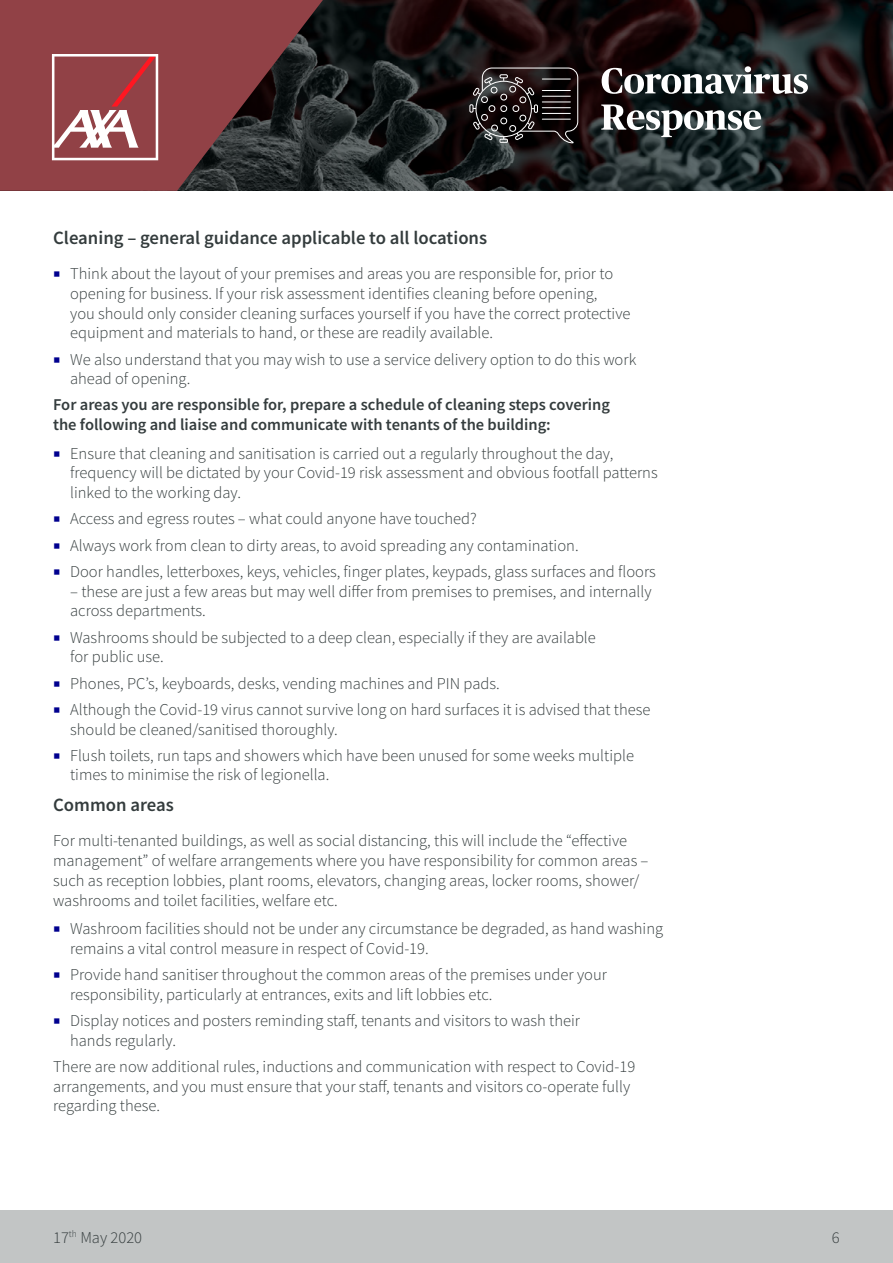
<style>
.page{position:relative;width:893px;height:1263px;background:#fff}
.page>*{position:absolute;margin:0;border:0;box-sizing:border-box;transform-origin:0 0}
._3_1_-_A4_-_SUB-HEAD{font:600 18.75px "Source Sans Pro";color:#343c3d}
._4_-_A4_-_COPY_-_11p{font:300 16.5px/19.8px "Source Sans Pro";color:#343c3d}
._4_-_A4_-_COPY_-_11p-2{font:600 16.5px/19.8px "Source Sans Pro";color:#343c3d}
.s1{color:#00008f}
</style>
<div class="page">
<div style="left:0;top:1210px;width:893px;height:53px;background:#c2c5c5"></div>
<img style="left:323px;top:0;width:570px;height:191px">
<svg style="left:0;top:0;width:323px;height:191px;fill:#914146"></svg>
<svg style="left:52px;top:54px;width:106px;height:106px"></svg>
<svg style="left:602px;top:66px;width:206px;height:28px"></svg>
<svg style="left:601px;top:105px;width:160px;height:32px"></svg>
<svg style="left:469px;top:67px;width:110px;height:77px"></svg>
<p class="_3_1_-_A4_-_SUB-HEAD" style="left:53px;top:226px;width:436px">Cleaning – general guidance applicable to all locations</p>
<p class="_4_-_A4_-_COPY_-_11p" style="left:70px;top:264px;width:562px;text-indent:-17px"><span class="s1">○</span> Think about the layout of your premises and areas you are responsible for, prior to opening for business. If your risk assessment identifies cleaning before opening,<br>you should only consider cleaning surfaces yourself if you have the correct protective equipment and materials to hand, or these are readily available.</p>
<p class="_4_-_A4_-_COPY_-_11p" style="left:70px;top:349px;width:568px;text-indent:-17px"><span class="s1">○</span> We also understand that you may wish to use a service delivery option to do this work ahead of opening.</p>
<p class="_4_-_A4_-_COPY_-_11p-2" style="left:53px;top:395px;width:558px">For areas you are responsible for, prepare a schedule of cleaning steps covering the following and liaise and communicate with tenants of the building:</p>
<p class="_4_-_A4_-_COPY_-_11p" style="left:70px;top:443px;width:589px;text-indent:-17px"><span class="s1">○</span> Ensure that cleaning and sanitisation is carried out a regularly throughout the day, frequency will be dictated by your Covid-19 risk assessment and obvious footfall patterns linked to the working day.</p>
<p class="_4_-_A4_-_COPY_-_11p" style="left:53px;top:509px;width:425px"><span class="s1">○</span> Access and egress routes – what could anyone have touched?</p>
<p class="_4_-_A4_-_COPY_-_11p" style="left:53px;top:535px;width:527px"><span class="s1">○</span> Always work from clean to dirty areas, to avoid spreading any contamination.</p>
<p class="_4_-_A4_-_COPY_-_11p" style="left:53px;top:561px;width:604px"><span class="s1">○</span> Door handles, letterboxes, keys, vehicles, finger plates, keypads, glass surfaces and floors</p>
<p class="_4_-_A4_-_COPY_-_11p" style="left:70px;top:581px;width:583px">– these are just a few areas but may well differ from premises to premises, and internally across departments.</p>
<p class="_4_-_A4_-_COPY_-_11p" style="left:70px;top:627px;width:527px;text-indent:-17px"><span class="s1">○</span> Washrooms should be subjected to a deep clean, especially if they are available for public use.</p>
<p class="_4_-_A4_-_COPY_-_11p" style="left:53px;top:673px;width:448px"><span class="s1">○</span> Phones, PC’s, keyboards, desks, vending machines and PIN pads.</p>
<p class="_4_-_A4_-_COPY_-_11p" style="left:70px;top:699px;width:582px;text-indent:-17px"><span class="s1">○</span> Although the Covid-19 virus cannot survive long on hard surfaces it is advised that these should be cleaned/sanitised thoroughly.</p>
<p class="_4_-_A4_-_COPY_-_11p" style="left:70px;top:745px;width:565px;text-indent:-17px"><span class="s1">○</span> Flush toilets, run taps and showers which have been unused for some weeks multiple times to minimise the risk of legionella.</p>
<p class="_3_1_-_A4_-_SUB-HEAD" style="left:53px;top:793px;width:122px">Common areas</p>
<p class="_4_-_A4_-_COPY_-_11p" style="left:53px;top:831px;width:597px">For multi-tenanted buildings, as well as social distancing, this will include the “effective management” of welfare arrangements where you have responsibility for common areas – such as reception lobbies, plant rooms, elevators, changing areas, locker rooms, shower/ washrooms and toilet facilities, welfare etc.</p>
<p class="_4_-_A4_-_COPY_-_11p" style="left:70px;top:918px;width:594px;text-indent:-17px"><span class="s1">○</span> Washroom facilities should not be under any circumstance be degraded, as hand washing remains a vital control measure in respect of Covid-19.</p>
<p class="_4_-_A4_-_COPY_-_11p" style="left:70px;top:964px;width:538px;text-indent:-17px"><span class="s1">○</span> Provide hand sanitiser throughout the common areas of the premises under your responsibility, particularly at entrances, exits and lift lobbies etc.</p>
<p class="_4_-_A4_-_COPY_-_11p" style="left:70px;top:1010px;width:511px;text-indent:-17px"><span class="s1">○</span> Display notices and posters reminding staff, tenants and visitors to wash their hands regularly.</p>
<p class="_4_-_A4_-_COPY_-_11p" style="left:53px;top:1056px;width:584px">There are now additional rules, inductions and communication with respect to Covid-19 arrangements, and you must ensure that your staff, tenants and visitors co-operate fully regarding these.</p>
<p class="_4_-_A4_-_COPY_-_11p" style="left:53px;top:1227px;width:91px">17<sup>th</sup> May 2020</p>
<p class="_4_-_A4_-_COPY_-_11p" style="left:832px;top:1227px;width:9px">6</p>
</div>
